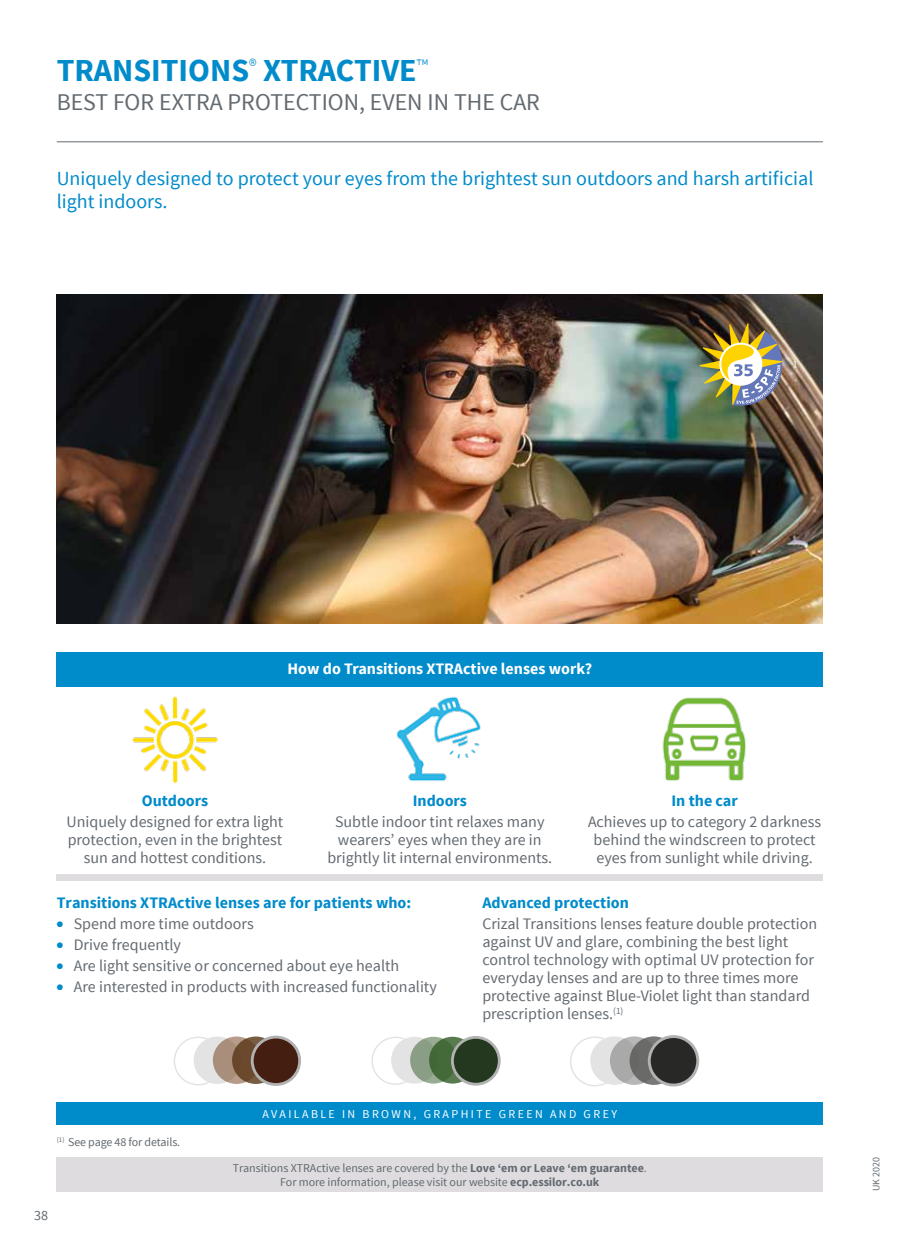
<style>
.page{position:relative;width:908px;height:1248px;background:#fff}
.page>*{position:absolute;margin:0;border:0;box-sizing:border-box;transform-origin:0 0}
.t1{font:700 32px "Source Sans Pro";color:#008bcb}
.t2{font:24px "Source Sans Pro";color:#636a70}
.t3{font:20px/23px "Source Sans Pro";color:#008bcb}
.t4{font:16px/18px "Source Sans Pro";color:#636a70;text-align:center}
.t5{font:700 16px "Source Sans Pro";color:#008bcb}
.t6{font:700 16px "Source Sans Pro";color:#fff}
.t7{font:14px "Source Sans Pro";color:#636a70}
.t8{font:12px/14px "Source Sans Pro";letter-spacing:-.005em;color:#636a70;text-align:center}
.t9{font:12px "Source Sans Pro";letter-spacing:.2em;color:#fff}
.t10{font:10px "Source Sans Pro";color:#636a70}
.s1{color:#008bcb}
.s2{font-weight:700}
</style>
<div class="page">
<hr style="left:57px;top:141px;width:765px;height:1px;background:#636a70">
<img style="left:57px;top:295px;width:765px;height:329px">
<div style="left:57px;top:1157px;width:765px;height:34px;background:#dedcdf"></div>
<img style="left:662px;top:697px;width:84px;height:84px">
<img style="left:396px;top:697px;width:85px;height:84px">
<img style="left:132px;top:696px;width:86px;height:87px">
<div style="left:57px;top:652px;width:765px;height:34px;background:#008bcb"></div>
<div style="left:57px;top:1102px;width:765px;height:23px;background:#008bcb"></div>
<div style="left:57px;top:874px;width:765px;height:6px;background:#dedcdf"></div>
<div style="left:193px;top:1036px;width:48px;height:47px;background:#e3e3e3;border-radius:50%"></div>
<svg style="left:213px;top:1036px;width:47px;height:47px"></svg>
<svg style="left:232px;top:1036px;width:47px;height:47px"></svg>
<div style="left:252px;top:1036px;width:47px;height:48px;background:#431e11;border-radius:50%"></div>
<div style="left:251px;top:1035px;width:50px;height:50px;border:3px solid #b3b2b2;border-radius:50%"></div>
<svg style="left:174px;top:1036px;width:43px;height:49px"></svg>
<div style="left:391px;top:1036px;width:47px;height:47px;background:#e3e3e3;border-radius:50%"></div>
<svg style="left:410px;top:1036px;width:47px;height:47px"></svg>
<svg style="left:429px;top:1036px;width:46px;height:47px"></svg>
<div style="left:452px;top:1037px;width:47px;height:47px;background:#24381f;border-radius:50%"></div>
<div style="left:451px;top:1035px;width:49px;height:50px;border:3px solid #b3b2b2;border-radius:50%"></div>
<svg style="left:371px;top:1036px;width:43px;height:48px"></svg>
<div style="left:590px;top:1036px;width:48px;height:48px;background:#e3e3e3;border-radius:50%"></div>
<svg style="left:609px;top:1036px;width:49px;height:48px"></svg>
<svg style="left:629px;top:1036px;width:48px;height:48px"></svg>
<div style="left:649px;top:1036px;width:48px;height:48px;background:#282827;border-radius:50%"></div>
<div style="left:647px;top:1034px;width:52px;height:52px;border:3px solid #b3b2b2;border-radius:50%"></div>
<svg style="left:570px;top:1036px;width:44px;height:50px"></svg>
<img style="left:699px;top:323px;width:97px;height:82px">
<h1 class="t1" style="left:57px;top:50px;width:372px">TRANSITIONS<sup>®</sup> XTRACTIVE<sup>™</sup></h1>
<h2 class="t2" style="left:57px;top:87px;width:484px">BEST FOR EXTRA PROTECTION, EVEN IN THE CAR</h2>
<p class="t3" style="left:57px;top:167px;width:757px">Uniquely designed to protect your eyes from the brightest sun outdoors and harsh artificial light indoors.</p>
<p class="t6" style="left:287px;top:658px;width:306px">How do Transitions XTRActive lenses work?</p>
<p class="t5" style="left:142px;top:790px;width:68px">Outdoors</p>
<p class="t4" style="left:67px;top:813px;width:218px">Uniquely designed for extra light protection, even in the brightest sun and hottest conditions.</p>
<p class="t5" style="left:412px;top:790px;width:56px">Indoors</p>
<p class="t4" style="left:327px;top:813px;width:226px">Subtle indoor tint relaxes many wearers’ eyes when they are in brightly lit internal environments.</p>
<p class="t5" style="left:671px;top:790px;width:68px">In the car</p>
<p class="t4" style="left:587px;top:813px;width:235px">Achieves up to category 2 darkness behind the windscreen to protect eyes from sunlight while driving.</p>
<p class="t5" style="left:57px;top:892px;width:356px">Transitions XTRActive lenses are for patients who:</p>
<p class="t4" style="left:57px;top:915px;width:198px"><span class="s1">●</span> Spend more time outdoors</p>
<p class="t4" style="left:57px;top:935px;width:126px"><span class="s1">●</span> Drive frequently</p>
<p class="t4" style="left:57px;top:956px;width:344px"><span class="s1">●</span> Are light sensitive or concerned about eye health</p>
<p class="t4" style="left:57px;top:977px;width:381px"><span class="s1">●</span> Are interested in products with increased functionality</p>
<p class="t5" style="left:482px;top:892px;width:148px">Advanced protection</p>
<p class="t4" style="left:482px;top:915px;width:336px;text-align:left">Crizal Transitions lenses feature double protection against UV and glare, combining the best light control technology with optimal UV protection for everyday lenses and are up to three times more protective against Blue-Violet light than standard prescription lenses.<sup>(1)</sup></p>
<p class="t8" style="left:57px;top:1134px;width:125px"><sup>(1)</sup> See page 48 for details.</p>
<p class="t7" style="left:34px;top:1206px;width:15px">38</p>
<p class="t9" style="left:262px;top:1106px;width:356px">AVAILABLE IN BROWN, GRAPHITE GREEN AND GREY</p>
<p class="t8" style="left:232px;top:1160px;width:415px">Transitions XTRActive lenses are covered by the <span class="s2">Love ‘em or Leave ‘em guarantee</span>.<br>For more information, please visit our website <span class="s2">ecp.essilor.co.uk</span></p>
<p class="t10" style="left:869px;top:1191px;width:36px;rotate:-90deg">UK 2020</p>
</div>
